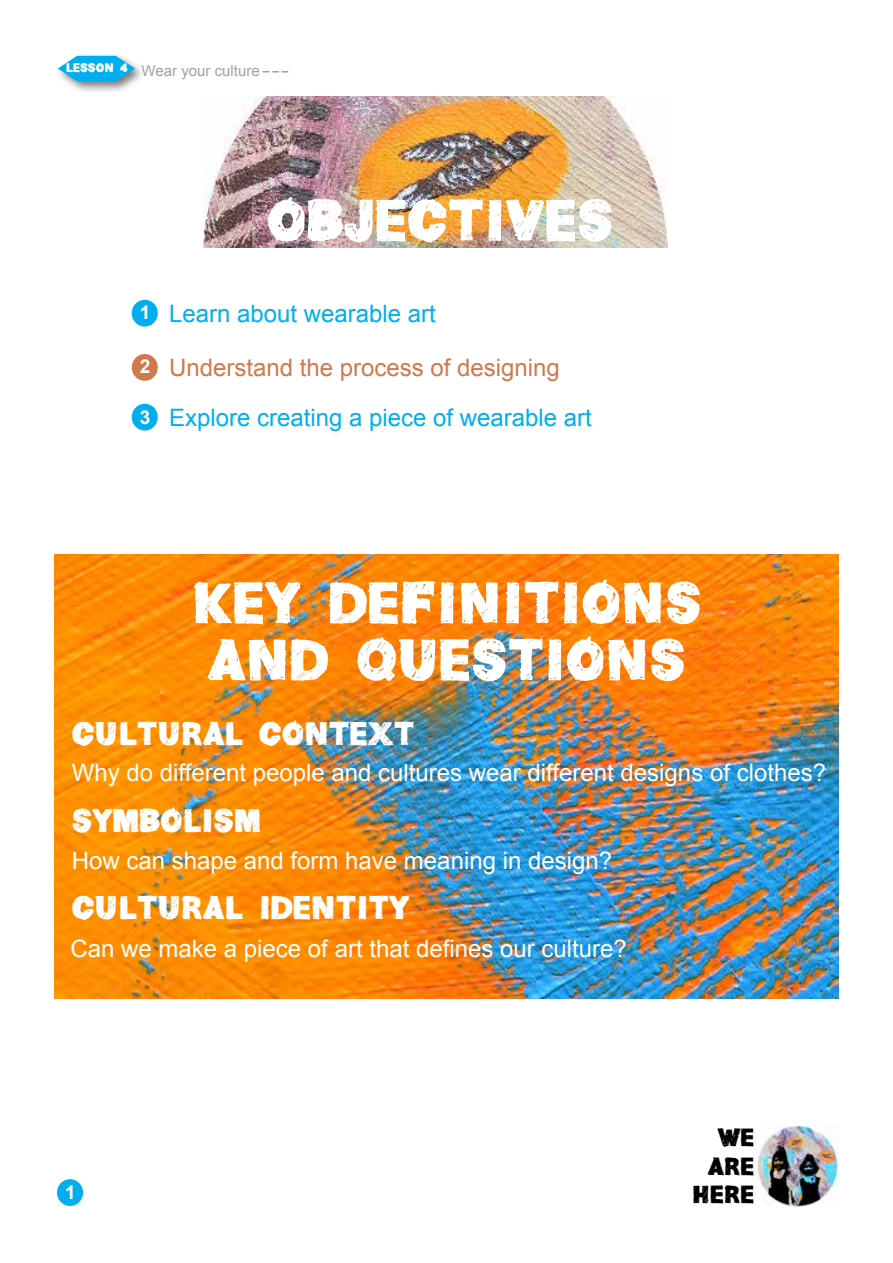
<style>
.page{position:relative;width:893px;height:1263px;background:#fff}
.page>*{position:absolute;margin:0;border:0;box-sizing:border-box;transform-origin:0 0}
.t1{font:55.5px/57px "Helv Children";color:#fff}
.t2{font:31.35px "Helv Children";color:#fff}
.t3{font:24px "Arial";color:#fff}
.t4{font:24px "Arial";color:#00aeef}
.t5{font:24px "Arial";color:#d0794d}
.t6{font:23.7px/28.3px "Helv Children";color:#000;text-align:right}
.t7{font:700 19.05px "Arial";color:#fff}
.t8{font:15px "Arial";color:#9fa1a4}
</style>
<div class="page">
<div style="left:55px;top:52px;width:92px;height:42px;background:#000;opacity:.53"></div>
<svg style="left:58px;top:56px;width:77px;height:25px;background:#34b8ea"></svg>
<img style="left:54px;top:554px;width:785px;height:444px">
<img style="left:204px;top:97px;width:463px;height:151px">
<div style="left:132px;top:300px;width:26px;height:27px;background:#00aeef;border-radius:50%"></div>
<div style="left:57px;top:1179px;width:26px;height:27px;background:#00aeef;border-radius:50%"></div>
<div style="left:132px;top:404px;width:26px;height:27px;background:#00aeef;border-radius:50%"></div>
<div style="left:132px;top:354px;width:26px;height:27px;background:#d0794d;border-radius:50%"></div>
<img style="left:756px;top:1126px;width:83px;height:81px">
<svg style="left:263px;top:71px;width:25px;height:1px"></svg>
<p class="t8" style="left:66px;top:61px;width:195px"><sup>LESSON</sup> <sup>4</sup> Wear your culture</p>
<h1 class="t1" style="left:267px;top:193px;width:348px">OBJECTIVES</h1>
<p class="t7" style="left:140px;top:300px;width:12px">1</p>
<p class="t7" style="left:140px;top:354px;width:12px">2</p>
<p class="t7" style="left:140px;top:404px;width:12px">3</p>
<p class="t4" style="left:169px;top:298px;width:268px">Learn about wearable art</p>
<p class="t5" style="left:169px;top:352px;width:392px">Understand the process of designing</p>
<p class="t4" style="left:169px;top:402px;width:424px">Explore creating a piece of wearable art</p>
<h1 class="t1" style="left:191px;top:576px;width:511px">KEY DEFINITIONS<br>AND QUESTIONS</h1>
<h2 class="t2" style="left:72px;top:720px;width:344px">CULTURAL CONTEXT</h2>
<p class="t3" style="left:72px;top:757px;width:756px">Why do different people and cultures wear different designs of clothes?</p>
<h2 class="t2" style="left:72px;top:807px;width:190px">SYMBOLISM</h2>
<p class="t3" style="left:72px;top:845px;width:542px">How can shape and form have meaning in design?</p>
<h2 class="t2" style="left:72px;top:895px;width:339px">CULTURAL IDENTITY</h2>
<p class="t3" style="left:71px;top:932px;width:558px">Can we make a piece of art that defines our culture?</p>
<p class="t7" style="left:65px;top:1179px;width:12px">1</p>
<p class="t6" style="left:692px;top:1124px;width:63px">WE<br>ARE<br>HERE</p>
</div>
